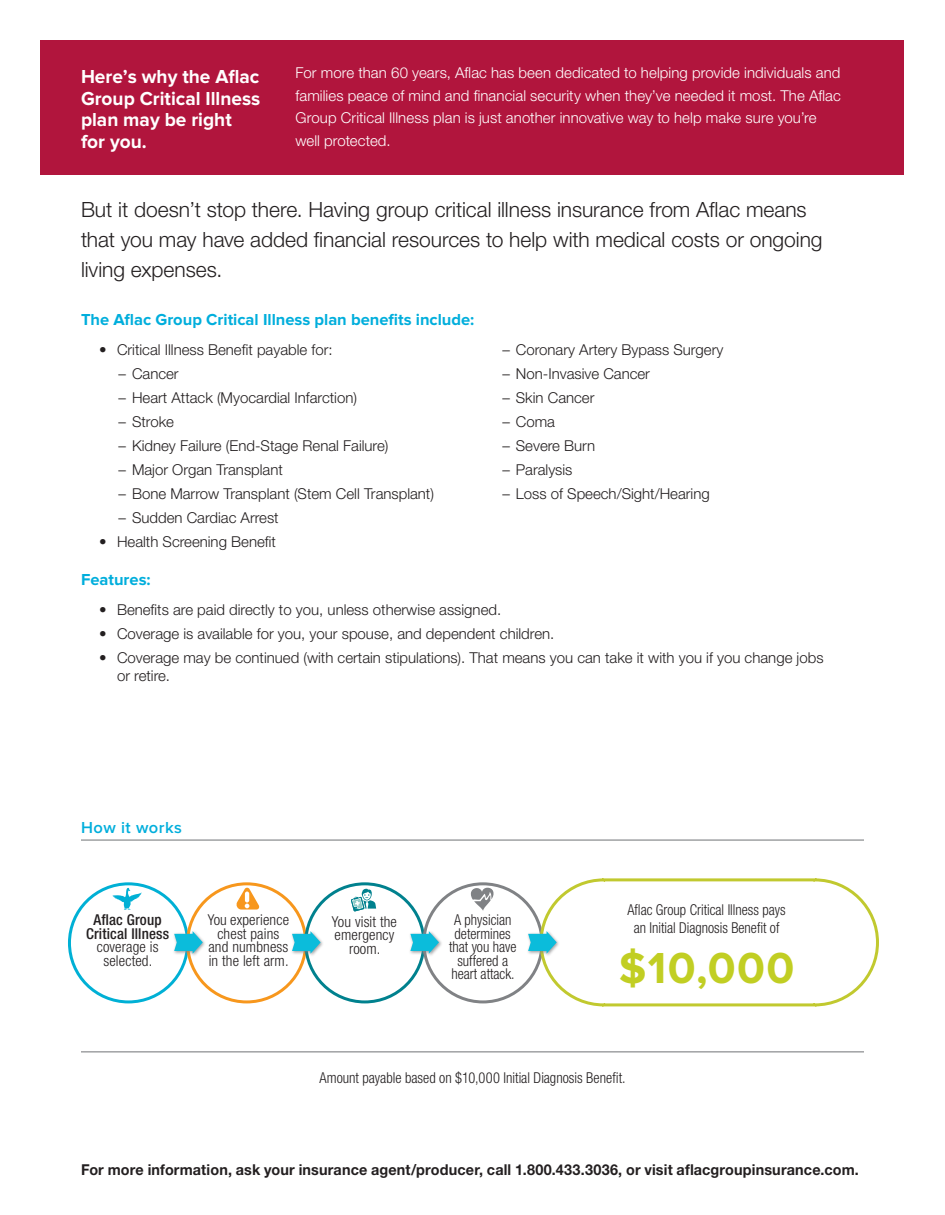
<style>
.page{position:relative;width:945px;height:1215px;background:#fff}
.page>*{position:absolute;margin:0;border:0;box-sizing:border-box;transform-origin:0 0}
.t1{font:700 45px "Proxima Nova";color:#c1ce23}
.t2{font:300 21px/30px "Helvetica Neue LT Std";color:#231f20}
.t3{font:700 19.5px/21.8px "Proxima Nova";color:#fff}
.t4{font:700 16.5px "Proxima Nova";color:#00aedc}
.t5{font:600 16.5px "Proxima Nova";letter-spacing:.03em;color:#00aedc}
.t6{font:300 15px/18px "Helvetica Neue LT Std";color:#231f20}
.t7{font:300 15px/22.5px "Helvetica Neue LT Std";letter-spacing:.005em;color:#fff}
.t8{font:300 condensed 15px/13.5px "Helvetica Neue LT Std";color:#231f20;text-align:center;scale:.95 1}
.t9{font:700 15px "Helvetica Neue LT Std";letter-spacing:.01em;color:#231f20;scale:.96 1}
.t10{font:300 condensed 15px/13.5px "Helvetica Neue LT Std";color:#231f20;text-align:center}
.t11{font:300 condensed 15px "Helvetica Neue LT Std";color:#231f20;scale:.96 1}
.t12{font:500 condensed 15px/13.5px "Helvetica Neue LT Std";letter-spacing:.01em;color:#231f20;text-align:center}
</style>
<div class="page">
<div style="left:40px;top:40px;width:864px;height:136px;background:#b1153d"></div>
<hr style="left:81px;top:840px;width:783px;height:1px;background:#808285">
<hr style="left:81px;top:1051px;width:783px;height:1px;background:#808285">
<div style="left:68px;top:882px;width:121px;height:121px;border:3px solid #00b0d5;border-radius:50%"></div>
<div style="left:173px;top:930px;width:34px;height:28px;background:#808285;opacity:.75"></div>
<svg style="left:174px;top:931px;width:29px;height:23px"></svg>
<div style="left:290px;top:930px;width:35px;height:28px;background:#808285;opacity:.75"></div>
<svg style="left:292px;top:931px;width:29px;height:23px"></svg>
<div style="left:409px;top:930px;width:34px;height:28px;background:#808285;opacity:.75"></div>
<svg style="left:410px;top:931px;width:29px;height:23px"></svg>
<svg style="left:528px;top:878px;width:351px;height:129px"></svg>
<svg style="left:112px;top:888px;width:30px;height:22px"></svg>
<svg style="left:351px;top:889px;width:25px;height:23px"></svg>
<svg style="left:236px;top:887px;width:24px;height:23px"></svg>
<svg style="left:471px;top:886px;width:23px;height:25px"></svg>
<h3 class="t3" style="left:81px;top:66px;width:181px">Here’s why the Aflac<br>Group Critical Illness plan may be right for you.</h3>
<p class="t7" style="left:296px;top:61px;width:547px">For more than 60 years, Aflac has been dedicated to helping provide individuals and families peace of mind and financial security when they’ve needed it most. The Aflac Group Critical Illness plan is just another innovative way to help make sure you’re well protected.</p>
<h2 class="t2" style="left:81px;top:194px;width:743px">But it doesn’t stop there. Having group critical illness insurance from Aflac means that you may have added financial resources to help with medical costs or ongoing living expenses.</h2>
<p class="t4" style="left:81px;top:312px;width:395px">The Aflac Group Critical Illness plan benefits include:</p>
<p class="t6" style="left:99px;top:340px;width:235px">• Critical Illness Benefit payable for:</p>
<p class="t6" style="left:118px;top:364px;width:62px">– Cancer</p>
<p class="t6" style="left:118px;top:388px;width:240px">– Heart Attack (Myocardial Infarction)</p>
<p class="t6" style="left:118px;top:412px;width:57px">– Stroke</p>
<p class="t6" style="left:118px;top:436px;width:271px">– Kidney Failure (End-Stage Renal Failure)</p>
<p class="t6" style="left:118px;top:460px;width:166px">– Major Organ Transplant</p>
<p class="t6" style="left:118px;top:484px;width:317px">– Bone Marrow Transplant (Stem Cell Transplant)</p>
<p class="t6" style="left:118px;top:508px;width:162px">– Sudden Cardiac Arrest</p>
<p class="t6" style="left:502px;top:340px;width:223px">– Coronary Artery Bypass Surgery</p>
<p class="t6" style="left:502px;top:364px;width:149px">– Non-Invasive Cancer</p>
<p class="t6" style="left:502px;top:388px;width:94px">– Skin Cancer</p>
<p class="t6" style="left:502px;top:412px;width:54px">– Coma</p>
<p class="t6" style="left:502px;top:436px;width:94px">– Severe Burn</p>
<p class="t6" style="left:502px;top:460px;width:72px">– Paralysis</p>
<p class="t6" style="left:502px;top:484px;width:209px">– Loss of Speech/Sight/Hearing</p>
<p class="t6" style="left:99px;top:532px;width:178px">• Health Screening Benefit</p>
<p class="t4" style="left:81px;top:572px;width:71px">Features:</p>
<p class="t6" style="left:99px;top:601px;width:404px">• Benefits are paid directly to you, unless otherwise assigned.</p>
<p class="t6" style="left:99px;top:625px;width:457px">• Coverage is available for you, your spouse, and dependent children.</p>
<p class="t6" style="left:117px;top:649px;width:708px;text-indent:-18px">• Coverage may be continued (with certain stipulations). That means you can take it with you if you change jobs or retire.</p>
<p class="t5" style="left:81px;top:818px;width:103px">How it works</p>
<p class="t12" style="left:86px;top:913px;width:85px">Aflac Group<br>Critical Illness</p>
<p class="t10" style="left:97px;top:940px;width:63px">coverage is selected.</p>
<p class="t10" style="left:208px;top:913px;width:83px">You experience chest pains and numbness in the left arm.</p>
<p class="t10" style="left:332px;top:915px;width:67px">You visit the emergency room.</p>
<p class="t8" style="left:449px;top:913px;width:73px">A physician determines that you have suffered a heart attack.</p>
<p class="t8" style="left:627px;top:900px;width:168px;line-height:18px">Aflac Group Critical Illness pays an Initial Diagnosis Benefit of</p>
<h1 class="t1" style="left:619px;top:947px;width:177px">$10,000</h1>
<p class="t11" style="left:319px;top:1069px;width:321px">Amount payable based on $10,000 Initial Diagnosis Benefit.</p>
<p class="t9" style="left:81px;top:1160px;width:812px">For more information, ask your insurance agent/producer, call 1.800.433.3036, or visit aflacgroupinsurance.com.</p>
</div>
